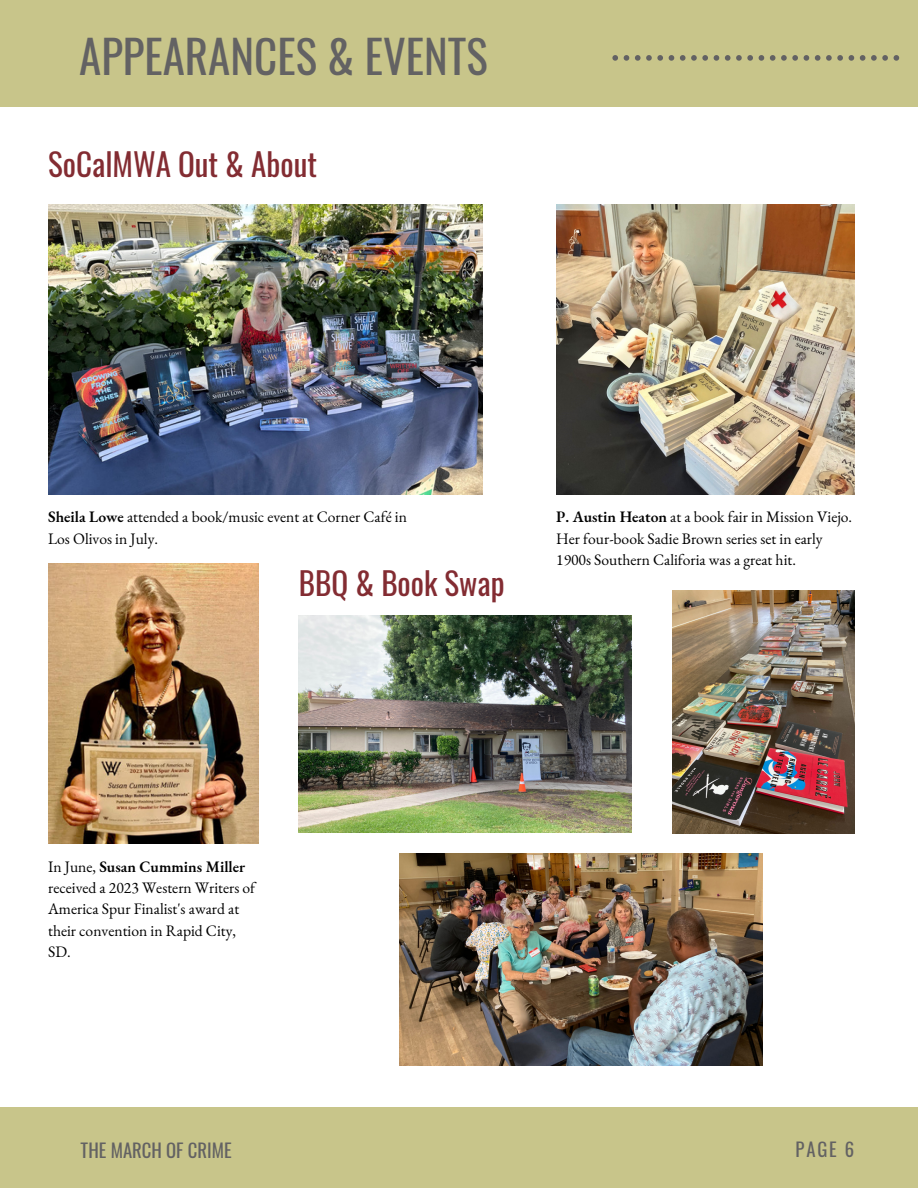
<style>
.page{position:relative;width:918px;height:1188px;background:#fff}
.page>*{position:absolute;margin:0;border:0;box-sizing:border-box;transform-origin:0 0}
.t1{font:45px "Oswald";color:#636263}
.t2{font:31.2px "Oswald";color:#832c32}
.t3{font:18.75px "Oswald";color:#636263}
.t4{font:15.6px/21.3px "EB Garamond";color:#000}
.s1{font-weight:600}
</style>
<div class="page">
<div style="left:0;top:1107px;width:918px;height:81px;background:#c8c58a"></div>
<div style="left:0;top:0;width:918px;height:107px;background:#c8c58a"></div>
<svg style="left:612px;top:55px;width:287px;height:6px"></svg>
<img style="left:48px;top:204px;width:434px;height:291px">
<img style="left:556px;top:204px;width:298px;height:291px">
<img style="left:48px;top:563px;width:211px;height:281px">
<img style="left:299px;top:615px;width:333px;height:217px">
<img style="left:399px;top:854px;width:364px;height:211px">
<img style="left:672px;top:591px;width:182px;height:243px">
<p class="t1" style="left:79px;top:21px;width:410px">APPEARANCES &amp; EVENTS</p>
<p class="t2" style="left:48px;top:140px;width:270px">SoCalMWA Out &amp; About</p>
<p class="t4" style="left:48px;top:506px;width:360px"><span class="s1">Sheila Lowe</span> attended a book/music event at Corner Café in<br>Los Olivos in July.</p>
<p class="t2" style="left:299px;top:559px;width:207px">BBQ &amp; Book Swap</p>
<p class="t4" style="left:556px;top:506px;width:298px"><span class="s1">P. Austin Heaton</span> at a book fair in Mission Viejo.<br>Her four-book Sadie Brown series set in early<br>1900s Southern Califoria was a great hit.</p>
<p class="t4" style="left:48px;top:855px;width:209px">In June, <span class="s1">Susan Cummins Miller </span>received a 2023 Western Writers of<br>America Spur Finalist's award at their convention in Rapid City,<br>SD.</p>
<p class="t3" style="left:81px;top:1136px;width:153px">THE MARCH OF CRIME</p>
<p class="t3" style="left:796px;top:1135px;width:60px">PAGE 6</p>
</div>
